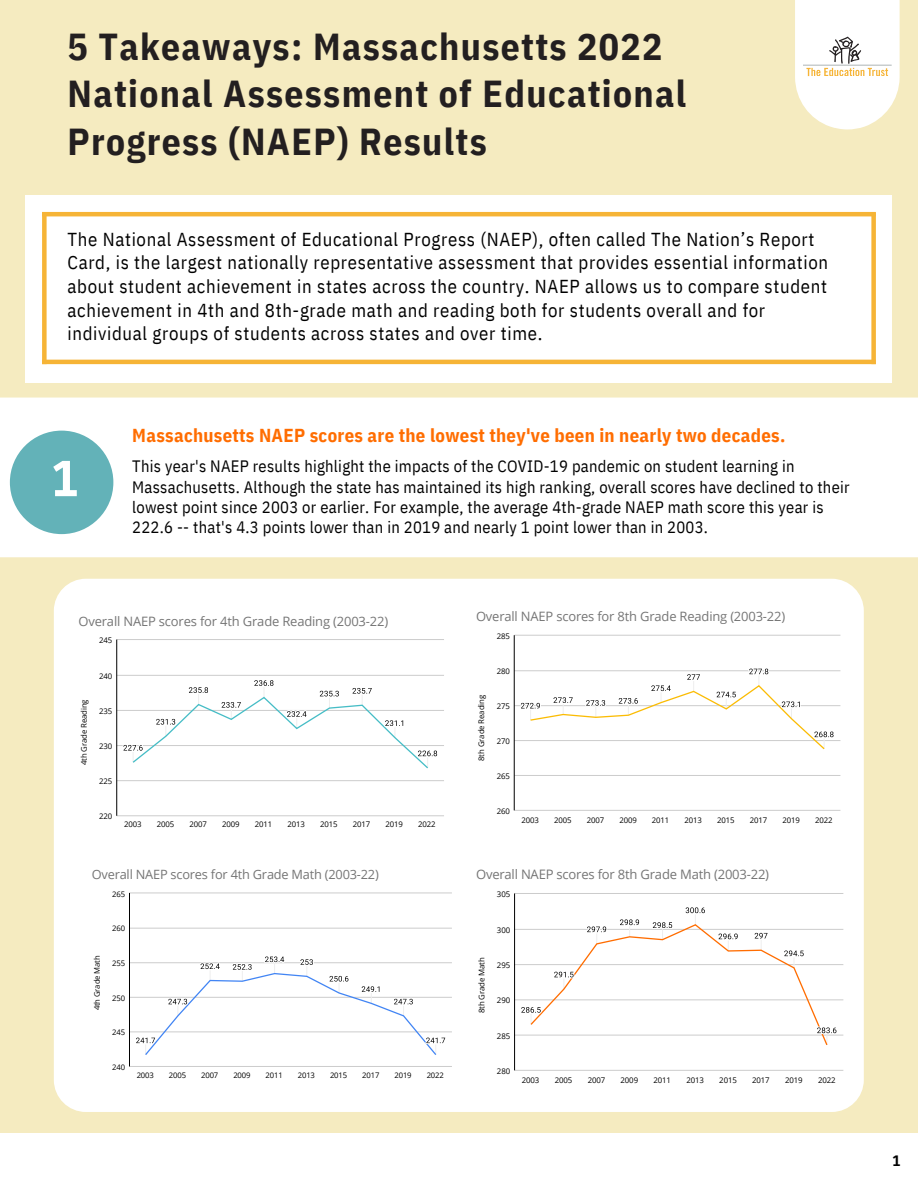
<style>
.page{position:relative;width:918px;height:1188px;background:#f5ebc0}
.page>*{position:absolute;margin:0;border:0;box-sizing:border-box;transform-origin:0 0}
.t1{font:700 50.55px "IBM Plex Sans Cond";color:#fff}
.t2{font:700 37.5px/47.2px "IBM Plex Sans Cond";letter-spacing:.035em;color:#231f20}
.t3{font:18.75px/23.7px "IBM Plex Sans Cond";letter-spacing:.035em;color:#000}
.t4{font:700 18.75px "IBM Plex Sans Cond";letter-spacing:.015em;color:#ff6d01}
.t5{font:16.5px/20.2px "IBM Plex Sans Cond";letter-spacing:.015em;color:#000}
.t6{font:700 15px "IBM Plex Sans Cond";color:#000}
.t7{font:13.05px "Open Sans";letter-spacing:-.015em;color:#757575}
.t8{font:12.9px "Open Sans";letter-spacing:-.015em;color:#757575}
.t9{font:12.75px "Open Sans";letter-spacing:-.015em;color:#757575}
.t10{font:7.8px "Open Sans";letter-spacing:-.01em;color:#000}
.t11{font:7.65px "Open Sans";letter-spacing:-.015em;color:#000}
</style>
<div class="page">
<div style="left:54px;top:579px;width:810px;height:533px;background:#fff;border-radius:32px"></div>
<div style="left:0;top:1133px;width:918px;height:55px;background:#fff"></div>
<svg style="left:795px;top:0;width:105px;height:129px;background:#f9f7f1"></svg>
<div style="left:0;top:398px;width:918px;height:159px;background:#fff"></div>
<div style="left:10px;top:431px;width:103px;height:103px;background:#63b2b8;border-radius:50%"></div>
<div style="left:26px;top:195px;width:866px;height:188px;background:#fff"></div>
<hr style="left:42px;top:212px;width:834px;height:4px;background:#f6b436">
<hr style="left:42px;top:360px;width:834px;height:4px;background:#f6b436">
<div style="left:871px;top:212px;width:5px;height:152px;background:#f6b436"></div>
<div style="left:42px;top:212px;width:5px;height:152px;background:#f6b436"></div>
<hr style="left:515px;top:1070px;width:328px;height:1px;background:#ccc">
<hr style="left:515px;top:1035px;width:328px;height:1px;background:#ccc">
<hr style="left:515px;top:1000px;width:328px;height:1px;background:#ccc">
<hr style="left:515px;top:964px;width:328px;height:1px;background:#ccc">
<hr style="left:515px;top:929px;width:328px;height:1px;background:#ccc">
<hr style="left:515px;top:893px;width:328px;height:1px;background:#ccc">
<hr style="left:514px;top:893px;width:1px;height:177px;background:#000">
<svg style="left:518px;top:907px;width:321px;height:138px"></svg>
<hr style="left:117px;top:815px;width:327px;height:1px;background:#ccc">
<hr style="left:117px;top:780px;width:327px;height:1px;background:#ccc">
<hr style="left:117px;top:745px;width:327px;height:1px;background:#ccc">
<hr style="left:117px;top:710px;width:327px;height:1px;background:#ccc">
<hr style="left:117px;top:675px;width:327px;height:1px;background:#ccc">
<hr style="left:117px;top:639px;width:327px;height:1px;background:#ccc">
<hr style="left:116px;top:640px;width:1px;height:176px;background:#000">
<svg style="left:122px;top:680px;width:316px;height:89px"></svg>
<hr style="left:129px;top:1066px;width:323px;height:1px;background:#ccc">
<hr style="left:129px;top:1032px;width:323px;height:1px;background:#ccc">
<hr style="left:129px;top:997px;width:323px;height:1px;background:#ccc">
<hr style="left:129px;top:962px;width:323px;height:1px;background:#ccc">
<hr style="left:129px;top:928px;width:323px;height:1px;background:#ccc">
<hr style="left:129px;top:893px;width:323px;height:1px;background:#ccc">
<hr style="left:129px;top:893px;width:1px;height:173px;background:#000">
<svg style="left:133px;top:956px;width:315px;height:99px"></svg>
<hr style="left:514px;top:810px;width:326px;height:1px;background:#ccc">
<hr style="left:514px;top:775px;width:326px;height:1px;background:#ccc">
<hr style="left:514px;top:740px;width:326px;height:1px;background:#ccc">
<hr style="left:514px;top:705px;width:326px;height:1px;background:#ccc">
<hr style="left:514px;top:670px;width:326px;height:1px;background:#ccc">
<hr style="left:514px;top:635px;width:326px;height:1px;background:#ccc">
<hr style="left:514px;top:635px;width:1px;height:175px;background:#000">
<svg style="left:517px;top:668px;width:319px;height:82px"></svg>
<h2 class="t2" style="left:68px;top:22px;width:620px">5 Takeaways: Massachusetts 2022<br>National Assessment of Educational<br>Progress (NAEP) Results</h2>
<p class="t3" style="left:68px;top:227px;width:762px">The National Assessment of Educational Progress (NAEP), often called The Nation’s Report Card, is the largest nationally representative assessment that provides essential information about student achievement in states across the country. NAEP allows us to compare student achievement in 4th and 8th-grade math and reading both for students overall and for individual groups of students across states and over time.</p>
<h1 class="t1" style="left:51px;top:444px;width:29px">1</h1>
<p class="t4" style="left:132px;top:423px;width:655px">Massachusetts NAEP scores are the lowest they've been in nearly two decades.</p>
<p class="t5" style="left:132px;top:456px;width:719px">This year's NAEP results highlight the impacts of the COVID-19 pandemic on student learning in Massachusetts. Although the state has maintained its high ranking, overall scores have declined to their lowest point since 2003 or earlier. For example, the average 4th-grade NAEP math score this year is 222.6 -- that's 4.3 points lower than in 2019 and nearly 1 point lower than in 2003.</p>
<p class="t8" style="left:79px;top:612px;width:311px">Overall NAEP scores for 4th Grade Reading (2003-22)</p>
<p class="t8" style="left:476px;top:608px;width:311px">Overall NAEP scores for 8th Grade Reading (2003-22)</p>
<p class="t10" style="left:78px;top:765px;width:67px;rotate:-90deg">4th Grade Reading</p>
<p class="t10" style="left:99px;top:635px;width:15px">245</p>
<p class="t10" style="left:99px;top:670px;width:15px">240</p>
<p class="t10" style="left:99px;top:705px;width:15px">235</p>
<p class="t10" style="left:99px;top:740px;width:15px">230</p>
<p class="t10" style="left:99px;top:775px;width:15px">225</p>
<p class="t10" style="left:99px;top:811px;width:15px">220</p>
<p class="t10" style="left:124px;top:819px;width:19px">2003</p>
<p class="t10" style="left:157px;top:819px;width:19px">2005</p>
<p class="t10" style="left:189px;top:819px;width:19px">2007</p>
<p class="t10" style="left:222px;top:819px;width:19px">2009</p>
<p class="t10" style="left:255px;top:819px;width:19px">2011</p>
<p class="t10" style="left:287px;top:819px;width:19px">2013</p>
<p class="t10" style="left:320px;top:819px;width:19px">2015</p>
<p class="t10" style="left:353px;top:819px;width:19px">2017</p>
<p class="t10" style="left:385px;top:819px;width:19px">2019</p>
<p class="t10" style="left:418px;top:819px;width:19px">2022</p>
<p class="t10" style="left:476px;top:761px;width:67px;rotate:-90deg">8th Grade Reading</p>
<p class="t10" style="left:497px;top:631px;width:15px">285</p>
<p class="t10" style="left:497px;top:666px;width:15px">280</p>
<p class="t10" style="left:497px;top:701px;width:15px">275</p>
<p class="t10" style="left:497px;top:736px;width:15px">270</p>
<p class="t10" style="left:497px;top:771px;width:15px">265</p>
<p class="t10" style="left:497px;top:806px;width:15px">260</p>
<p class="t10" style="left:522px;top:814px;width:19px">2003</p>
<p class="t10" style="left:554px;top:814px;width:19px">2005</p>
<p class="t10" style="left:587px;top:814px;width:19px">2007</p>
<p class="t10" style="left:619px;top:814px;width:19px">2009</p>
<p class="t10" style="left:652px;top:814px;width:19px">2011</p>
<p class="t10" style="left:685px;top:814px;width:19px">2013</p>
<p class="t10" style="left:717px;top:814px;width:19px">2015</p>
<p class="t10" style="left:750px;top:814px;width:19px">2017</p>
<p class="t10" style="left:782px;top:814px;width:19px">2019</p>
<p class="t10" style="left:815px;top:814px;width:19px">2022</p>
<p class="t9" style="left:92px;top:866px;width:289px">Overall NAEP scores for 4th Grade Math (2003-22)</p>
<p class="t7" style="left:476px;top:866px;width:295px">Overall NAEP scores for 8th Grade Math (2003-22)</p>
<p class="t11" style="left:92px;top:1010px;width:56px;rotate:-90deg">4th Grade Math</p>
<p class="t11" style="left:112px;top:889px;width:14px">265</p>
<p class="t11" style="left:112px;top:923px;width:14px">260</p>
<p class="t11" style="left:112px;top:958px;width:14px">255</p>
<p class="t11" style="left:112px;top:992px;width:14px">250</p>
<p class="t11" style="left:112px;top:1027px;width:14px">245</p>
<p class="t11" style="left:112px;top:1062px;width:14px">240</p>
<p class="t11" style="left:137px;top:1070px;width:19px">2003</p>
<p class="t11" style="left:169px;top:1070px;width:19px">2005</p>
<p class="t11" style="left:201px;top:1070px;width:19px">2007</p>
<p class="t11" style="left:233px;top:1070px;width:19px">2009</p>
<p class="t11" style="left:266px;top:1070px;width:19px">2011</p>
<p class="t11" style="left:298px;top:1070px;width:19px">2013</p>
<p class="t11" style="left:330px;top:1070px;width:19px">2015</p>
<p class="t11" style="left:362px;top:1070px;width:19px">2017</p>
<p class="t11" style="left:394px;top:1070px;width:19px">2019</p>
<p class="t11" style="left:427px;top:1070px;width:19px">2022</p>
<p class="t10" style="left:476px;top:1013px;width:57px;rotate:-90deg">8th Grade Math</p>
<p class="t10" style="left:497px;top:889px;width:15px">305</p>
<p class="t10" style="left:497px;top:924px;width:15px">300</p>
<p class="t10" style="left:497px;top:960px;width:15px">295</p>
<p class="t10" style="left:497px;top:995px;width:15px">290</p>
<p class="t10" style="left:497px;top:1030px;width:15px">285</p>
<p class="t10" style="left:497px;top:1066px;width:15px">280</p>
<p class="t10" style="left:522px;top:1074px;width:19px">2003</p>
<p class="t10" style="left:555px;top:1074px;width:19px">2005</p>
<p class="t10" style="left:588px;top:1074px;width:19px">2007</p>
<p class="t10" style="left:621px;top:1074px;width:19px">2009</p>
<p class="t10" style="left:654px;top:1074px;width:19px">2011</p>
<p class="t10" style="left:686px;top:1074px;width:19px">2013</p>
<p class="t10" style="left:719px;top:1074px;width:19px">2015</p>
<p class="t10" style="left:752px;top:1074px;width:19px">2017</p>
<p class="t10" style="left:785px;top:1074px;width:19px">2019</p>
<p class="t10" style="left:818px;top:1074px;width:19px">2022</p>
<p class="t6" style="left:892px;top:1151px;width:10px">1</p>
</div>
